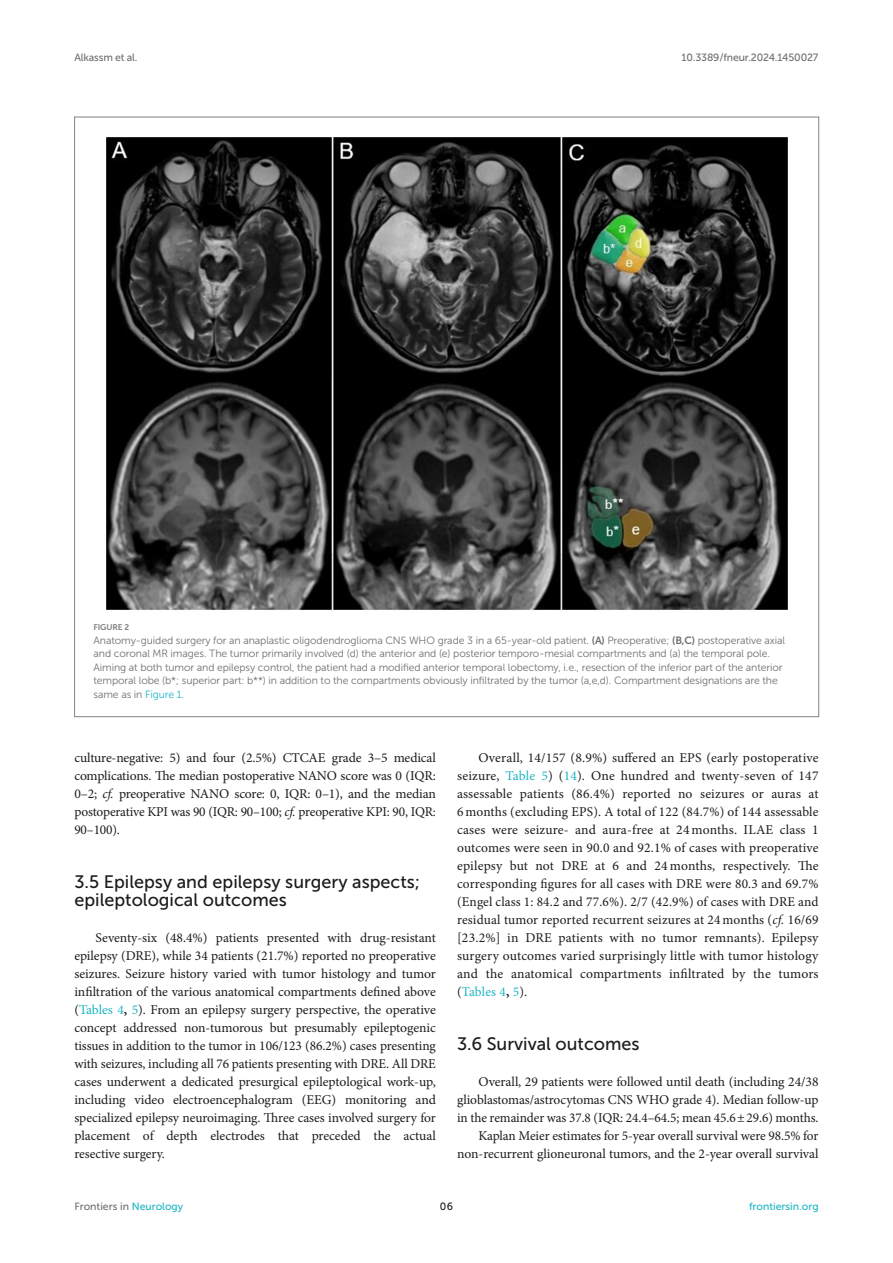
<style>
.page{position:relative;width:893px;height:1263px;background:#fff}
.page>*{position:absolute;margin:0;border:0;box-sizing:border-box;transform-origin:0 0}
.HEAD_2{font:18px/18px "Museo Sans 500";color:#1b1c1b}
.TEXT_FLUSH{font:13.5px/18px "Minion Pro";letter-spacing:-.01em;color:#1b1c1b;text-align:justify}
.TEXT{font:13.5px/18px "Minion Pro";letter-spacing:-.005em;color:#1b1c1b;text-align:justify}
.FIG_LEG{font:10.5px/13.5px "Museo Sans 300";letter-spacing:-.01em;color:#706f70}
.t1{font:10.5px "Museo Sans 500";letter-spacing:-.015em;color:#706f70}
.t2{font:10.5px "Museo Sans 500";color:#1db5c3}
.t3{font:10.5px "Museo Sans 500";color:#1b1c1b}
.FIG_HD{font:8.25px "Museo Sans 700";letter-spacing:-.01em;color:#7e7f7f}
.s1{font-family:"Museo Sans 700"}
.s2{color:#1db5c3}
.s3{font-style:italic}
.s4{font-weight:700}
</style>
<div class="page">
<img style="left:106px;top:137px;width:682px;height:473px">
<p class="t1" style="left:74px;top:51px;width:65px">Alkassm et al.</p>
<p class="t1" style="left:682px;top:51px;width:138px">10.3389/fneur.2024.1450027</p>
<p class="FIG_HD" style="left:94px;top:623px;width:37px">FIGURE 2</p>
<p class="FIG_LEG" style="left:94px;top:633px;width:693px">Anatomy-guided surgery for an anaplastic oligodendroglioma CNS WHO grade 3 in a 65-year-old patient. <span class="s1">(A)</span> Preoperative; <span class="s1">(B,C)</span> postoperative axial and coronal MR images. The tumor primarily involved (d) the anterior and (e) posterior temporo-mesial compartments and (a) the temporal pole.<br>Aiming at both tumor and epilepsy control, the patient had a modified anterior temporal lobectomy, i.e., resection of the inferior part of the anterior temporal lobe (b*; superior part: b**) in addition to the compartments obviously infiltrated by the tumor (a,e,d). Compartment designations are the same as in <span class="s2">Figure 1</span>.</p>
<p class="TEXT_FLUSH" style="left:74px;top:749px;width:363px">culture-negative: 5) and four (2.5%) CTCAE grade 3–5 medical complications. The median postoperative NANO score was 0 (IQR:<br>0–2; <span class="s3">cf.</span> preoperative NANO score: 0, IQR: 0–1), and the median postoperative KPI was 90 (IQR: 90–100; <span class="s3">cf.</span> preoperative KPI: 90, IQR:<br>90–100).</p>
<p class="HEAD_2" style="left:74px;top:873px;width:347px">3.5 Epilepsy and epilepsy surgery aspects; epileptological outcomes</p>
<p class="TEXT_FLUSH" style="left:74px;top:929px;width:363px;text-indent:21px">Seventy-six (48.4%) patients presented with drug-resistant epilepsy (DRE), while 34 patients (21.7%) reported no preoperative seizures. Seizure history varied with tumor histology and tumor infiltration of the various anatomical compartments defined above (<span class="s2">Tables 4</span><span class="s4">,</span> <span class="s2">5</span>). From an epilepsy surgery perspective, the operative concept addressed non-tumorous but presumably epileptogenic tissues in addition to the tumor in 106/123 (86.2%) cases presenting with seizures, including all 76 patients presenting with DRE. All DRE cases underwent a dedicated presurgical epileptological work-up, including video electroencephalogram (EEG) monitoring and specialized epilepsy neuroimaging. Three cases involved surgery for placement of depth electrodes that preceded the actual resective surgery.</p>
<p class="TEXT" style="left:457px;top:749px;width:363px;text-indent:21px">Overall, 14/157 (8.9%) suffered an EPS (early postoperative seizure, <span class="s2">Table 5</span>) (<span class="s2">14</span>). One hundred and twenty-seven of 147 assessable patients (86.4%) reported no seizures or auras at 6 months (excluding EPS). A total of 122 (84.7%) of 144 assessable cases were seizure- and aura-free at 24 months. ILAE class 1 outcomes were seen in 90.0 and 92.1% of cases with preoperative epilepsy but not DRE at 6 and 24 months, respectively. The corresponding figures for all cases with DRE were 80.3 and 69.7% (Engel class 1: 84.2 and 77.6%). 2/7 (42.9%) of cases with DRE and residual tumor reported recurrent seizures at 24 months (<span class="s3">cf.</span> 16/69 [23.2%] in DRE patients with no tumor remnants). Epilepsy surgery outcomes varied surprisingly little with tumor histology and the anatomical compartments infiltrated by the tumors (<span class="s2">Tables 4</span><span class="s4">,</span> <span class="s2">5</span>).</p>
<p class="HEAD_2" style="left:457px;top:1035px;width:184px">3.6 Survival outcomes</p>
<p class="TEXT_FLUSH" style="left:457px;top:1073px;width:363px;text-indent:21px">Overall, 29 patients were followed until death (including 24/38 glioblastomas/astrocytomas CNS WHO grade 4). Median follow-up in the remainder was 37.8 (IQR: 24.4–64.5; mean 45.6±29.6) months.</p>
<p class="TEXT" style="left:457px;top:1127px;width:363px;text-align:right">Kaplan Meier estimates for 5-year overall survival were 98.5% for non-recurrent glioneuronal tumors, and the 2-year overall survival</p>
<p class="t1" style="left:74px;top:1200px;width:110px">Frontiers in <span class="s2">Neurology</span></p>
<p class="t3" style="left:440px;top:1200px;width:15px">06</p>
<p class="t2" style="left:749px;top:1200px;width:71px">frontiersin.org</p>
</div>
